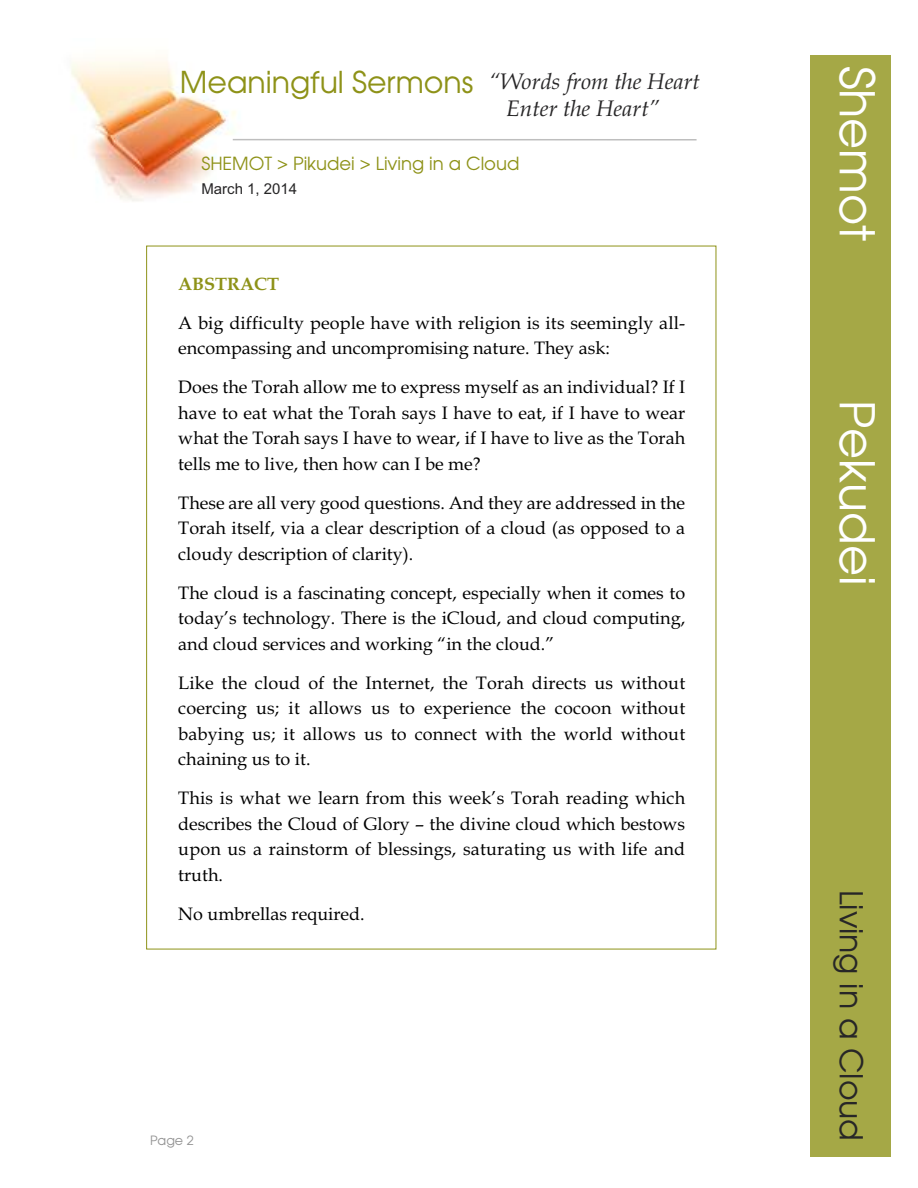
<style>
.page{position:relative;width:918px;height:1188px;background:#fff}
.page>*{position:absolute;margin:0;border:0;box-sizing:border-box;transform-origin:0 0}
.t1{font:47.7px "Avalon Plain";color:#fff}
.t2{font:31.5px "Avalon Plain";color:#272627}
.t3{font:30px "Avalon Plain";color:#8e9218}
.t4{font:italic 22.5px/27.2px "Book Antiqua";color:#272627}
.t5{font:18px/25.5px "Book Antiqua";color:#000;text-align:justify}
.t6{font:18px "Avalon Plain";color:#8e9218}
.t7{font:700 18px "Book Antiqua";color:#8e9218}
.t8{font:15px "Arial";color:#272627}
.t9{font:12.75px "Avalon Plain";color:#939393}
</style>
<div class="page">
<div style="left:810px;top:55px;width:81px;height:1101px;background:#a5a846"></div>
<img style="left:71px;top:57px;width:165px;height:144px">
<hr style="left:233px;top:139px;width:464px;height:2px;background:#bebebe">
<h3 class="t3" style="left:180px;top:65px;width:295px">Meaningful Sermons</h3>
<p class="t4" style="left:506px;top:68px;width:195px;text-indent:-17px">“Words from the Heart<br>Enter the Heart”</p>
<p class="t6" style="left:201px;top:153px;width:319px">SHEMOT &gt; Pikudei &gt; Living in a Cloud</p>
<p class="t8" style="left:201px;top:180px;width:97px">March 1, 2014</p>
<p class="t7" style="left:178px;top:273px;width:103px">ABSTRACT</p>
<p class="t5" style="left:178px;top:310px;width:508px">A big difficulty people have with religion is its seemingly all&shy;encompassing and uncompromising nature. They ask:</p>
<p class="t5" style="left:178px;top:374px;width:508px">Does the Torah allow me to express myself as an individual? If I have to eat what the Torah says I have to eat, if I have to wear what the Torah says I have to wear, if I have to live as the Torah tells me to live, then how can I be me?</p>
<p class="t5" style="left:178px;top:490px;width:508px">These are all very good questions. And they are addressed in the Torah itself, via a clear description of a cloud (as opposed to a cloudy description of clarity).</p>
<p class="t5" style="left:178px;top:580px;width:508px">The cloud is a fascinating concept, especially when it comes to today’s technology. There is the iCloud, and cloud computing, and cloud services and working “in the cloud.”</p>
<p class="t5" style="left:178px;top:670px;width:508px">Like the cloud of the Internet, the Torah directs us without coercing us; it allows us to experience the cocoon without babying us; it allows us to connect with the world without chaining us to it.</p>
<p class="t5" style="left:178px;top:785px;width:508px">This is what we learn from this week’s Torah reading which describes the Cloud of Glory – the divine cloud which bestows upon us a rainstorm of blessings, saturating us with life and truth.</p>
<p class="t5" style="left:178px;top:901px;width:188px">No umbrellas required.</p>
<p class="t9" style="left:150px;top:1133px;width:45px">Page 2</p>
<h1 class="t1" style="left:884px;top:66px;width:177px;rotate:90deg">Shemot</h1>
<h1 class="t1" style="left:884px;top:400px;width:187px;rotate:90deg">Pekudei</h1>
<h2 class="t2" style="left:869px;top:890px;width:253px;rotate:90deg">Living in a Cloud</h2>
</div>
